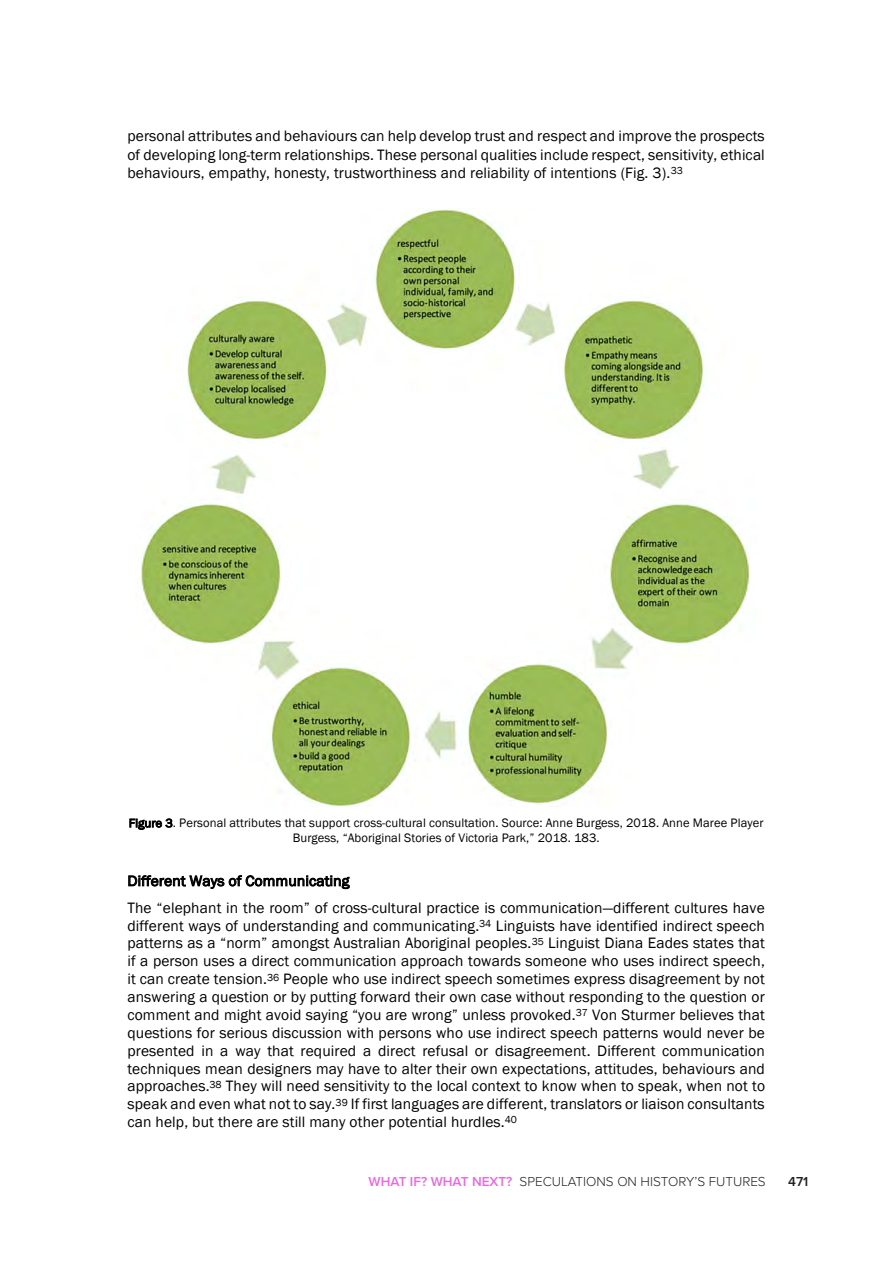
<style>
.page{position:relative;width:893px;height:1263px;background:#fff}
.page>*{position:absolute;margin:0;border:0;box-sizing:border-box;transform-origin:0 0}
.t1{font:15.45px/17.9px "Franklin Gothic";letter-spacing:.01em;color:#000;text-align:justify}
.t2{font:15px "Franklin Gothic";letter-spacing:.01em;color:#000}
.t3{font:300 13.5px "Proxima Nova";color:#231f20}
.t4{font:600 13.5px "Proxima Nova";color:#231f20}
.t5{font:12.6px/14.4px "Franklin Gothic";letter-spacing:.005em;color:#000;text-align:center}
.s1{font-size:12.3px}
.s2{font-weight:600;color:#e66be1}
</style>
<div class="page">
<img style="left:136px;top:208px;width:614px;height:598px">
<p class="t1" style="left:127px;top:128px;width:639px">personal attributes and behaviours can help develop trust and respect and improve the prospects of developing long-term relationships. These personal qualities include respect, sensitivity, ethical behaviours, empathy, honesty, trustworthiness and reliability of intentions (Fig. 3).<sup>33</sup></p>
<p class="t5" style="left:129px;top:816px;width:636px"><span class="s1">Figure 3</span>. Personal attributes that support cross-cultural consultation. Source: Anne Burgess, 2018. Anne Maree Player<br>Burgess, “Aboriginal Stories of Victoria Park,” 2018. 183.</p>
<p class="t2" style="left:127px;top:871px;width:223px">Different Ways of Communicating</p>
<p class="t1" style="left:127px;top:899px;width:639px">The “elephant in the room” of cross-cultural practice is communication—different cultures have different ways of understanding and communicating.<sup>34</sup> Linguists have identified indirect speech patterns as a “norm” amongst Australian Aboriginal peoples.<sup>35</sup> Linguist Diana Eades states that if a person uses a direct communication approach towards someone who uses indirect speech, it can create tension.<sup>36</sup> People who use indirect speech sometimes express disagreement by not answering a question or by putting forward their own case without responding to the question or comment and might avoid saying “you are wrong” unless provoked.<sup>37</sup> Von Sturmer believes that questions for serious discussion with persons who use indirect speech patterns would never be presented in a way that required a direct refusal or disagreement. Different communication techniques mean designers may have to alter their own expectations, attitudes, behaviours and approaches.<sup>38</sup> They will need sensitivity to the local context to know when to speak, when not to speak and even what not to say.<sup>39</sup> If first languages are different, translators or liaison consultants can help, but there are still many other potential hurdles.<sup>40</sup></p>
<p class="t3" style="left:368px;top:1172px;width:399px"><span class="s2">WHAT IF? WHAT NEXT?</span> SPECULATIONS ON HISTORY’S FUTURES</p>
<p class="t4" style="left:788px;top:1172px;width:22px">471</p>
</div>
